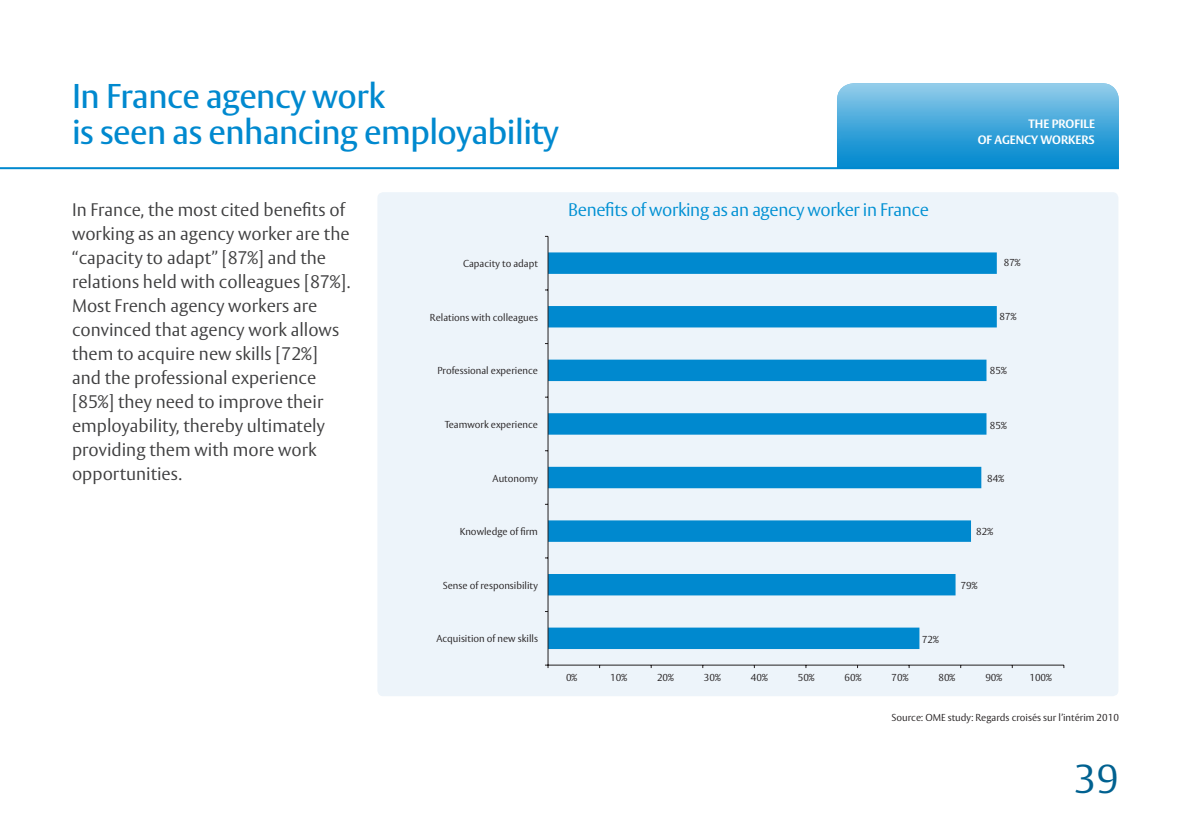
<style>
.page{position:relative;width:1191px;height:840px;background:#fff}
.page>*{position:absolute;margin:0;border:0;box-sizing:border-box;transform-origin:0 0}
.t1{font:300 40px "Vesta";color:#006190}
.t2{font:500 34px/36px "Vesta";letter-spacing:-.015em;color:#0089cf}
.t3{font:300 18px/24px "Vesta";color:#3e3e3f}
.t4{font:300 18px "Vesta";letter-spacing:-.02em;color:#0090d3}
.t5{font:700 12px/16px "Vesta";letter-spacing:.19em;color:#fff;text-align:right}
.t6{font:300 10px "Vesta";color:#231f20}
</style>
<div class="page">
<img style="left:837px;top:83px;width:282px;height:84px">
<hr style="left:0;top:167px;width:1119px;height:2px;background:#0089cf">
<div style="left:377px;top:192px;width:741px;height:503px;background:#edf4fa;border-radius:6px"></div>
<svg style="left:548px;top:252px;width:448px;height:396px"></svg>
<hr style="left:548px;top:664px;width:515px;height:1px;background:#231f20">
<hr style="left:547px;top:236px;width:1px;height:428px;background:#231f20">
<h2 class="t2" style="left:72px;top:80px;width:488px">In France agency work<br>is seen as enhancing employability</h2>
<p class="t5" style="left:977px;top:116px;width:117px">THE PROFI LE<br>OF AGENCY WORKERS</p>
<p class="t3" style="left:72px;top:199px;width:280px">In France, the most cited benefits of working as an agency worker are the “capacity to adapt” [87%] and the relations held with colleagues [87%].<br>Most French agency workers are convinced that agency work allows them to acquire new skills [72%] and the professional experience [85%] they need to improve their employability, thereby ultimately providing them with more work opportunities.</p>
<p class="t4" style="left:568px;top:199px;width:362px">Benefits of working as an agency worker in France</p>
<p class="t6" style="left:463px;top:257px;width:76px">Capacity to adapt</p>
<p class="t6" style="left:1003px;top:257px;width:18px">87%</p>
<p class="t6" style="left:430px;top:311px;width:110px">Relations with colleagues</p>
<p class="t6" style="left:999px;top:310px;width:18px">87%</p>
<p class="t6" style="left:437px;top:364px;width:102px">Professional experience</p>
<p class="t6" style="left:990px;top:364px;width:18px">85%</p>
<p class="t6" style="left:445px;top:418px;width:95px">Teamwork experience</p>
<p class="t6" style="left:990px;top:419px;width:18px">85%</p>
<p class="t6" style="left:492px;top:472px;width:47px">Autonomy</p>
<p class="t6" style="left:987px;top:472px;width:18px">84%</p>
<p class="t6" style="left:460px;top:525px;width:80px">Knowledge of firm</p>
<p class="t6" style="left:976px;top:525px;width:18px">82%</p>
<p class="t6" style="left:443px;top:579px;width:97px">Sense of responsibility</p>
<p class="t6" style="left:960px;top:579px;width:18px">79%</p>
<p class="t6" style="left:436px;top:632px;width:103px">Acquisition of new skills</p>
<p class="t6" style="left:922px;top:633px;width:18px">72%</p>
<p class="t6" style="left:566px;top:670px;width:13px">0%</p>
<p class="t6" style="left:610px;top:670px;width:18px">10%</p>
<p class="t6" style="left:657px;top:670px;width:18px">20%</p>
<p class="t6" style="left:704px;top:670px;width:18px">30%</p>
<p class="t6" style="left:751px;top:670px;width:18px">40%</p>
<p class="t6" style="left:797px;top:670px;width:18px">50%</p>
<p class="t6" style="left:844px;top:670px;width:18px">60%</p>
<p class="t6" style="left:891px;top:670px;width:18px">70%</p>
<p class="t6" style="left:938px;top:670px;width:18px">80%</p>
<p class="t6" style="left:985px;top:670px;width:18px">90%</p>
<p class="t6" style="left:1029px;top:670px;width:24px">100%</p>
<p class="t6" style="left:891px;top:711px;width:229px">Source: OME study: Regards croisés sur l’intérim 2010</p>
<h1 class="t1" style="left:1074px;top:754px;width:46px">39</h1>
</div>
